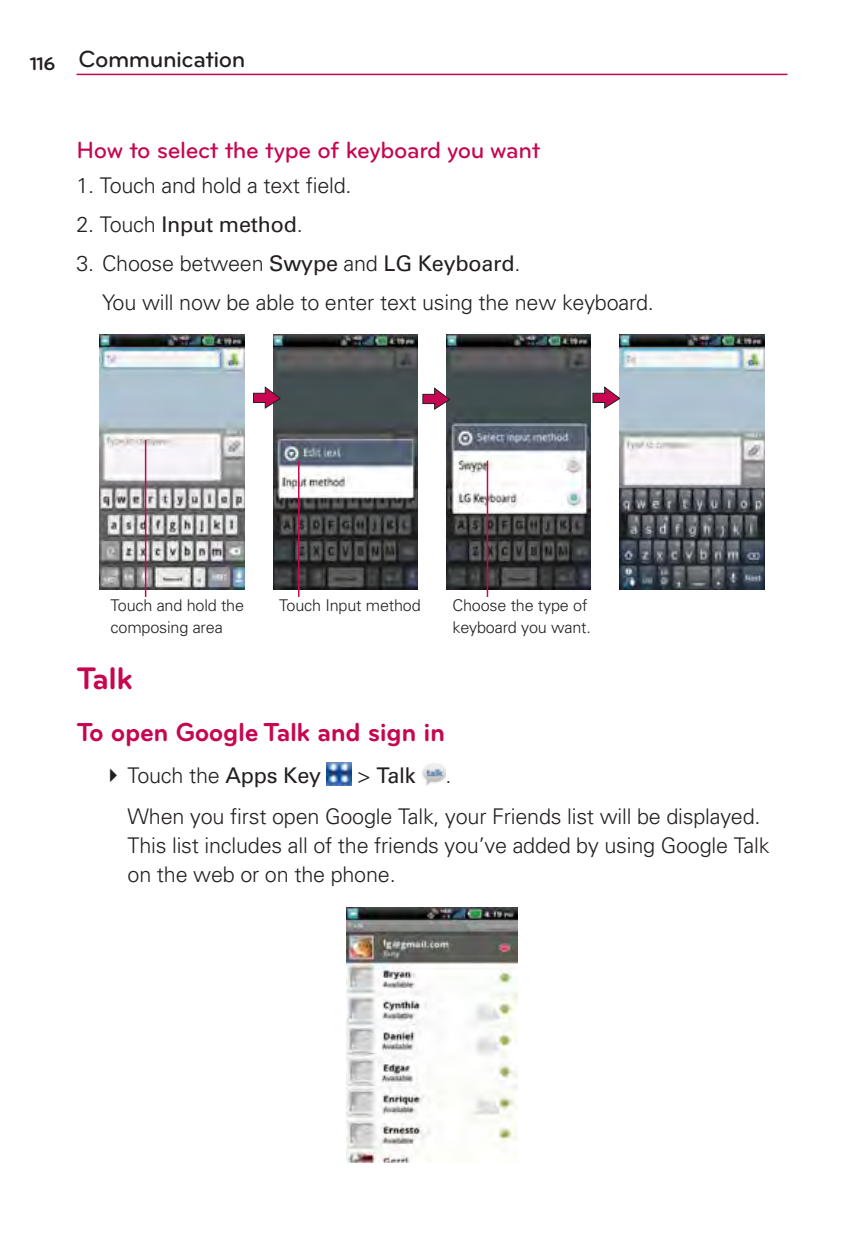
<style>
.page{position:relative;width:864px;height:1242px;background:#fff}
.page>*{position:absolute;margin:0;border:0;box-sizing:border-box;transform-origin:0 0}
.t1{font:700 32.4px "Bryant LG";color:#c60651}
.t2{font:700 27px "Bryant LG";letter-spacing:-.015em;color:#c60651}
.t3{font:500 24.3px "Bryant LG";letter-spacing:-.015em;color:#c60651}
.t4{font:500 24.3px "Bryant LG";letter-spacing:-.02em;color:#231f20}
.t5{font:300 21.6px/39px "Univers";letter-spacing:-.01em;color:#231f20}
.t6{font:21.6px "Univers";letter-spacing:-.01em;color:#231f20}
.t7{font:300 16.2px/22.5px "Univers";letter-spacing:-.01em;color:#231f20}
.s1{font-weight:300}
.s2{font-weight:400}
</style>
<div class="page">
<hr style="left:77px;top:74px;width:710px;height:1px;background:#c60651">
<img style="left:100px;top:334px;width:144px;height:256px">
<img style="left:273px;top:334px;width:145px;height:256px">
<img style="left:446px;top:334px;width:145px;height:256px">
<img style="left:620px;top:334px;width:144px;height:256px">
<img style="left:327px;top:762px;width:24px;height:23px">
<img style="left:422px;top:763px;width:24px;height:22px">
<img style="left:347px;top:908px;width:170px;height:255px">
<svg style="left:253px;top:387px;width:27px;height:22px"></svg>
<svg style="left:592px;top:387px;width:28px;height:22px"></svg>
<svg style="left:422px;top:388px;width:28px;height:22px"></svg>
<hr style="left:298px;top:461px;width:2px;height:136px;background:#c60651">
<hr style="left:145px;top:440px;width:1px;height:157px;background:#c60651">
<hr style="left:487px;top:461px;width:1px;height:136px;background:#c60651">
<p class="t4" style="left:30px;top:50px;width:217px"><sub>116</sub> Communication</p>
<p class="t3" style="left:77px;top:140px;width:465px">How to select the type of keyboard you want</p>
<p class="t5" style="left:77px;top:168px;width:277px">1. Touch and hold a text field.</p>
<p class="t6" style="left:77px;top:217px;width:228px"><span class="s1">2. Touch</span> Input method<span class="s1">.</span></p>
<p class="t5" style="left:102px;top:246px;width:553px;text-indent:-26px">3. Choose between <span class="s2">Swype</span> and <span class="s2">LG Keyboard</span>.<br>You will now be able to enter text using the new keyboard.</p>
<p class="t7" style="left:111px;top:595px;width:135px">Touch and hold the</p>
<p class="t7" style="left:279px;top:595px;width:143px">Touch Input method</p>
<p class="t7" style="left:111px;top:618px;width:114px">composing area</p>
<p class="t7" style="left:452px;top:595px;width:140px">Choose the type of keyboard you want.</p>
<h1 class="t1" style="left:77px;top:666px;width:58px">Talk</h1>
<p class="t2" style="left:77px;top:722px;width:370px">To open Google Talk and sign in</p>
<p class="t5" style="left:128px;top:758px;width:195px">Touch the <span class="s2">Apps Key</span></p>
<p class="t6" style="left:357px;top:768px;width:60px"><span class="s1">&gt;</span> Talk</p>
<p class="t5" style="left:128px;top:757px;width:634px;line-height:40.8px;text-align:center">.<br>When you first open Google Talk, your Friends list will be displayed.</p>
<p class="t5" style="left:128px;top:833px;width:643px;line-height:28.8px">This list includes all of the friends you’ve added by using Google Talk on the web or on the phone.</p>
</div>
